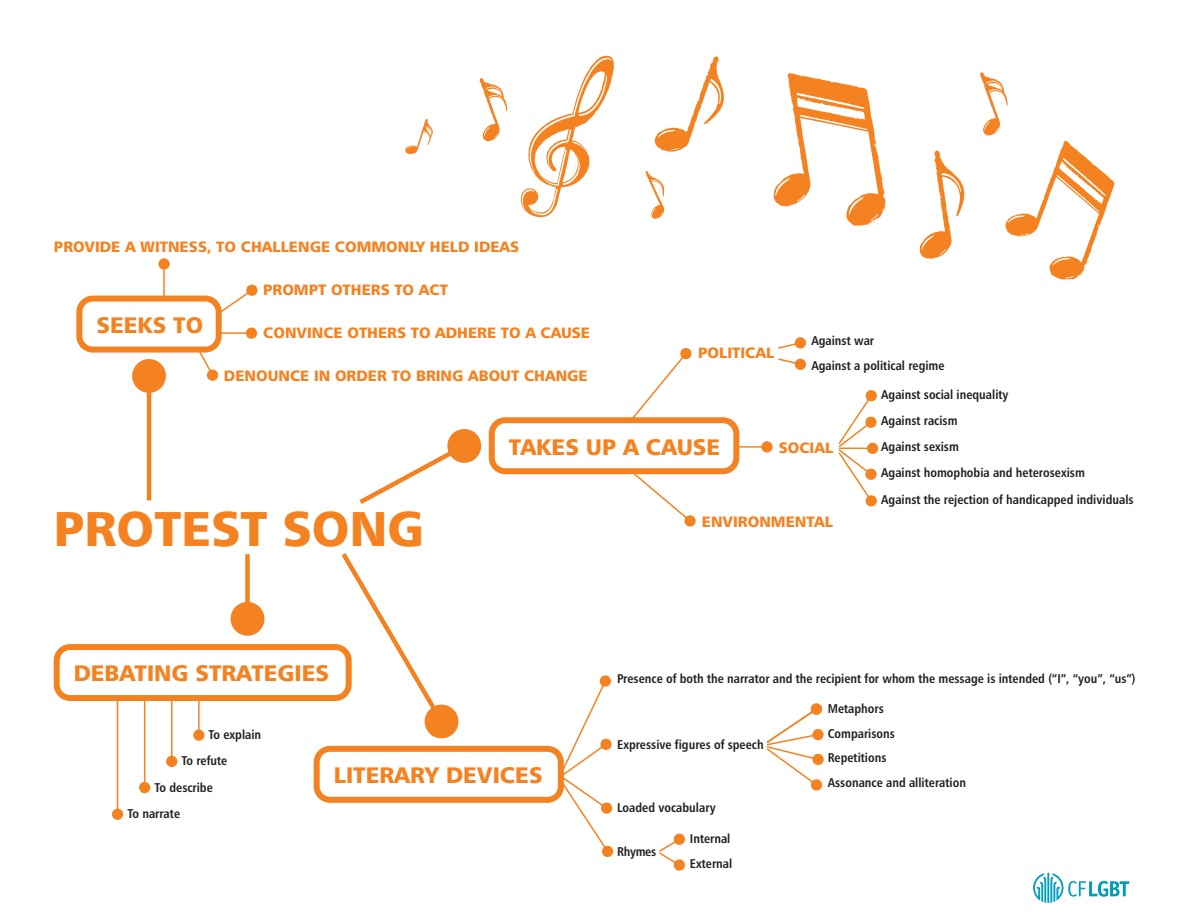
<style>
.page{position:relative;width:1188px;height:918px;background:#fff}
.page>*{position:absolute;margin:0;border:0;box-sizing:border-box;transform-origin:0 0}
.t1{font:48.9px "Humanist 777 BT Black B";color:#f58220}
.t2{font:22.5px "Humanist 777 BT Black B";color:#f58220}
.t3{font:15px "Humanist 777 BT Black B";color:#f58220}
.t4{font:12.75px/24.6px "Humanist 777 BT Bold Condensed B";color:#231f20}
</style>
<div class="page">
<svg style="left:480px;top:78px;width:27px;height:63px"></svg>
<svg style="left:405px;top:119px;width:28px;height:35px"></svg>
<svg style="left:654px;top:56px;width:70px;height:96px"></svg>
<svg style="left:919px;top:150px;width:45px;height:109px"></svg>
<svg style="left:645px;top:171px;width:19px;height:48px"></svg>
<svg style="left:521px;top:56px;width:93px;height:162px"></svg>
<svg style="left:980px;top:72px;width:135px;height:208px"></svg>
<svg style="left:774px;top:73px;width:112px;height:153px"></svg>
<div style="left:489px;top:417px;width:250px;height:57px;border:6px solid #f58220;border-radius:14px"></div>
<div style="left:54px;top:644px;width:298px;height:57px;border:6px solid #f58220;border-radius:14px"></div>
<div style="left:314px;top:746px;width:250px;height:57px;border:6px solid #f58220;border-radius:14px"></div>
<div style="left:76px;top:296px;width:146px;height:57px;border:6px solid #f58220;border-radius:14px"></div>
<svg style="left:629px;top:348px;width:63px;height:74px"></svg>
<svg style="left:778px;top:337px;width:28px;height:12px"></svg>
<svg style="left:778px;top:358px;width:28px;height:12px"></svg>
<svg style="left:217px;top:284px;width:41px;height:31px"></svg>
<svg style="left:196px;top:348px;width:23px;height:33px"></svg>
<hr style="left:198px;top:698px;width:2px;height:37px;background:#f58220">
<div style="left:193px;top:730px;width:12px;height:11px;background:#f58220;border-radius:50%"></div>
<hr style="left:171px;top:698px;width:2px;height:64px;background:#f58220">
<div style="left:166px;top:756px;width:11px;height:11px;background:#f58220;border-radius:50%"></div>
<hr style="left:147px;top:375px;width:4px;height:125px;background:#f58220">
<div style="left:132px;top:359px;width:34px;height:34px;background:#f58220;border-radius:50%"></div>
<svg style="left:359px;top:429px;width:123px;height:75px"></svg>
<svg style="left:337px;top:553px;width:122px;height:186px"></svg>
<div style="left:245px;top:554px;width:5px;height:66px;background:#f58220"></div>
<div style="left:231px;top:602px;width:33px;height:34px;background:#f58220;border-radius:50%"></div>
<hr style="left:144px;top:698px;width:1px;height:90px;background:#f58220">
<div style="left:139px;top:782px;width:11px;height:11px;background:#f58220;border-radius:50%"></div>
<hr style="left:117px;top:698px;width:1px;height:117px;background:#f58220">
<div style="left:112px;top:809px;width:11px;height:11px;background:#f58220;border-radius:50%"></div>
<hr style="left:220px;top:332px;width:32px;height:2px;background:#f58220">
<div style="left:246px;top:328px;width:11px;height:11px;background:#f58220;border-radius:50%"></div>
<hr style="left:163px;top:264px;width:2px;height:35px;background:#f58220">
<div style="left:158px;top:258px;width:12px;height:12px;background:#f58220;border-radius:50%"></div>
<svg style="left:838px;top:390px;width:40px;height:117px"></svg>
<svg style="left:629px;top:469px;width:67px;height:58px"></svg>
<hr style="left:736px;top:446px;width:31px;height:2px;background:#f58220">
<div style="left:761px;top:441px;width:12px;height:12px;background:#f58220;border-radius:50%"></div>
<svg style="left:766px;top:703px;width:58px;height:88px"></svg>
<svg style="left:659px;top:833px;width:26px;height:38px"></svg>
<svg style="left:559px;top:675px;width:55px;height:182px"></svg>
<svg style="left:1033px;top:873px;width:96px;height:30px"></svg>
<p class="t3" style="left:54px;top:238px;width:467px">PROVIDE A WITNESS, TO CHALLENGE COMMONLY HELD IDEAS</p>
<h2 class="t2" style="left:97px;top:311px;width:108px">SEEKS TO</h2>
<p class="t3" style="left:263px;top:280px;width:186px">PROMPT OTHERS TO ACT</p>
<p class="t3" style="left:263px;top:323px;width:328px">CONVINCE OTHERS TO ADHERE TO A CAUSE</p>
<p class="t3" style="left:698px;top:343px;width:78px">POLITICAL</p>
<p class="t4" style="left:811px;top:328px;width:135px">Against war<br>Against a political regime</p>
<p class="t4" style="left:881px;top:381px;width:254px;line-height:26.2px">Against social inequality<br>Against racism<br>Against sexism<br>Against homophobia and heterosexism<br>Against the rejection of handicapped individuals</p>
<p class="t3" style="left:224px;top:366px;width:365px">DENOUNCE IN ORDER TO BRING ABOUT CHANGE</p>
<h2 class="t2" style="left:509px;top:432px;width:213px">TAKES UP A CAUSE</h2>
<p class="t3" style="left:779px;top:438px;width:56px">SOCIAL</p>
<h1 class="t1" style="left:54px;top:497px;width:372px">PROTEST SONG</h1>
<h2 class="t2" style="left:74px;top:659px;width:257px">DEBATING STRATEGIES</h2>
<p class="t4" style="left:209px;top:722px;width:54px">To explain</p>
<p class="t4" style="left:182px;top:748px;width:47px">To refute</p>
<p class="t4" style="left:155px;top:775px;width:60px">To describe</p>
<p class="t4" style="left:128px;top:801px;width:54px">To narrate</p>
<h2 class="t2" style="left:334px;top:761px;width:210px">LITERARY DEVICES</h2>
<p class="t3" style="left:702px;top:512px;width:133px">ENVIRONMENTAL</p>
<p class="t4" style="left:617px;top:666px;width:520px">Presence of both the narrator and the recipient for whom the message is intended (“I”, “you”, “us”)</p>
<p class="t4" style="left:617px;top:732px;width:148px">Expressive figures of speech</p>
<p class="t4" style="left:617px;top:795px;width:100px">Loaded vocabulary</p>
<p class="t4" style="left:617px;top:839px;width:41px">Rhymes</p>
<p class="t4" style="left:690px;top:826px;width:44px">Internal<br>External</p>
<p class="t4" style="left:828px;top:696px;width:140px">Metaphors<br>Comparisons<br>Repetitions<br>Assonance and alliteration</p>
</div>
